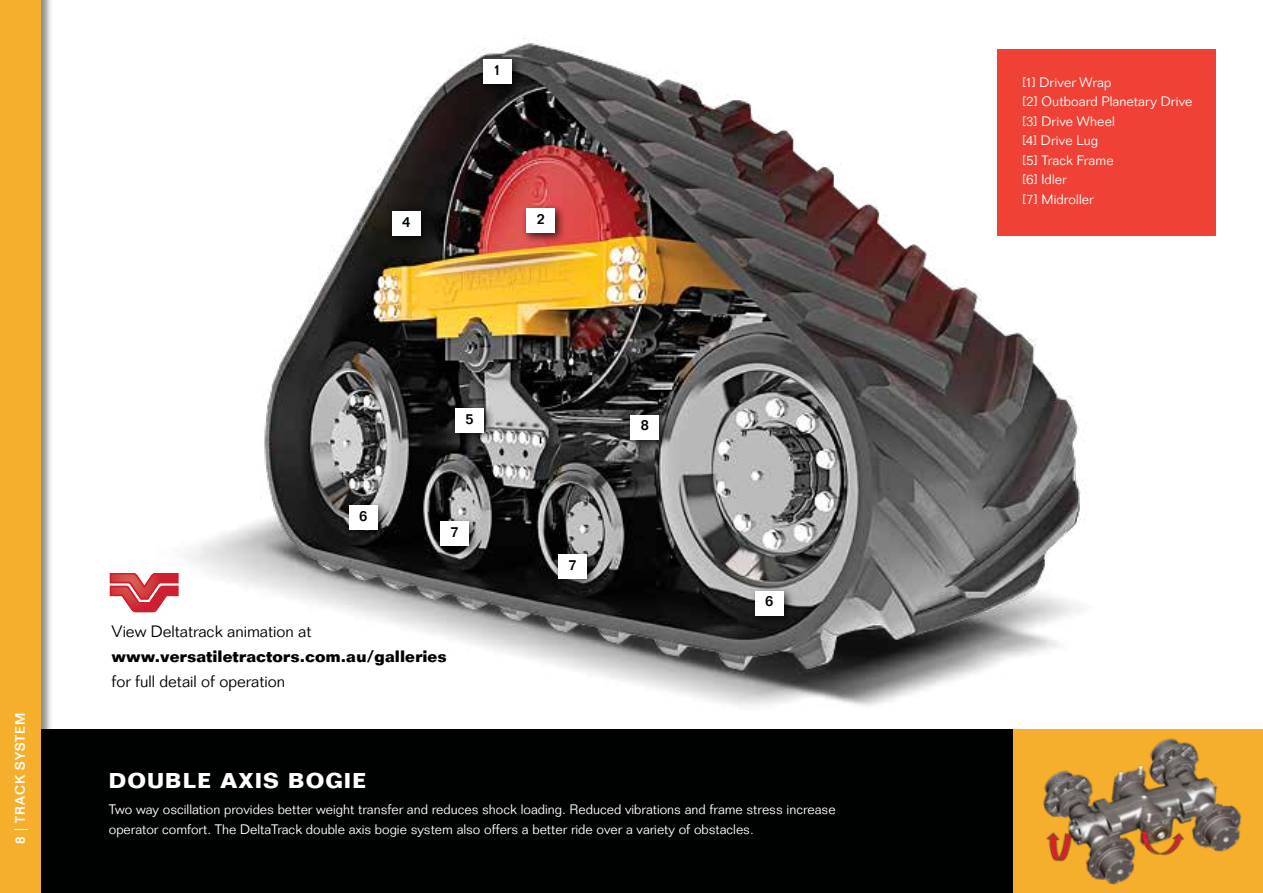
<style>
.page{position:relative;width:1263px;height:893px;background:#fff}
.page>*{position:absolute;margin:0;border:0;box-sizing:border-box;transform-origin:0 0}
.t1{font:700 21px "Folio Std";letter-spacing:.05em;color:#fff}
.t2{font:300 16.2px "Folio Std";color:#000}
.t3{font:700 16.2px "Folio Std";color:#000}
.t4{font:500 14.55px "Folio Std";color:#000101}
.t5{font:300 13.5px/19.5px "Folio Std";color:#fff}
.t6{font:500 13.5px "Folio Std";letter-spacing:.07em;color:#fff}
</style>
<div class="page">
<div style="left:1013px;top:729px;width:250px;height:164px;background:#f5af2d"></div>
<div style="left:40px;top:729px;width:973px;height:164px;background:#000101"></div>
<img style="left:1043px;top:738px;width:199px;height:147px">
<div style="left:0;top:0;width:53px;height:893px;background:#000;opacity:.45"></div>
<div style="left:0;top:0;width:40px;height:893px;background:#f5af2d"></div>
<img style="left:145px;top:38px;width:973px;height:668px">
<div style="left:477px;top:54px;width:46px;height:41px;background:#000;opacity:.75"></div>
<div style="left:483px;top:60px;width:29px;height:24px;background:#fff"></div>
<div style="left:521px;top:203px;width:45px;height:41px;background:#000;opacity:.75"></div>
<div style="left:526px;top:209px;width:29px;height:24px;background:#fff"></div>
<div style="left:386px;top:206px;width:46px;height:40px;background:#000;opacity:.75"></div>
<div style="left:392px;top:211px;width:29px;height:24px;background:#fff"></div>
<div style="left:450px;top:403px;width:45px;height:40px;background:#000;opacity:.75"></div>
<div style="left:455px;top:408px;width:29px;height:24px;background:#fff"></div>
<div style="left:625px;top:410px;width:45px;height:40px;background:#000;opacity:.75"></div>
<div style="left:630px;top:415px;width:29px;height:24px;background:#fff"></div>
<div style="left:435px;top:516px;width:45px;height:41px;background:#000;opacity:.75"></div>
<div style="left:440px;top:521px;width:29px;height:24px;background:#fff"></div>
<div style="left:343px;top:500px;width:46px;height:41px;background:#000;opacity:.75"></div>
<div style="left:349px;top:505px;width:29px;height:24px;background:#fff"></div>
<div style="left:553px;top:549px;width:45px;height:40px;background:#000;opacity:.75"></div>
<div style="left:558px;top:554px;width:29px;height:24px;background:#fff"></div>
<div style="left:749px;top:586px;width:46px;height:40px;background:#000;opacity:.75"></div>
<div style="left:755px;top:591px;width:29px;height:24px;background:#fff"></div>
<div style="left:997px;top:50px;width:218px;height:186px;background:#ef4135"></div>
<svg style="left:110px;top:573px;width:68px;height:39px"></svg>
<p class="t6" style="left:12px;top:844px;width:133px;rotate:-90deg">8 | TRACK SYSTEM</p>
<p class="t4" style="left:493px;top:61px;width:10px">1</p>
<p class="t4" style="left:402px;top:213px;width:10px">4</p>
<p class="t4" style="left:537px;top:210px;width:10px">2</p>
<p class="t4" style="left:359px;top:507px;width:10px">6</p>
<p class="t4" style="left:465px;top:410px;width:10px">5</p>
<p class="t4" style="left:451px;top:523px;width:10px">7</p>
<p class="t2" style="left:112px;top:621px;width:201px">View Deltatrack animation at</p>
<p class="t3" style="left:112px;top:646px;width:337px">www.versatiletractors.com.au/galleries</p>
<p class="t2" style="left:112px;top:672px;width:175px">for full detail of operation</p>
<p class="t4" style="left:568px;top:556px;width:10px">7</p>
<p class="t4" style="left:641px;top:417px;width:10px">8</p>
<p class="t4" style="left:765px;top:593px;width:10px">6</p>
<h1 class="t1" style="left:109px;top:767px;width:259px">DOUBLE AXIS BOGIE</h1>
<p class="t5" style="left:109px;top:800px;width:728px">Two way oscillation provides better weight transfer and reduces shock loading. Reduced vibrations and frame stress increase operator comfort. The DeltaTrack double axis bogie system also offers a better ride over a variety of obstacles.</p>
<p class="t5" style="left:1022px;top:72px;width:172px">[1] Driver Wrap<br>[2] Outboard Planetary Drive [3] Drive Wheel<br>[4] Drive Lug<br>[5] Track Frame<br>[6] Idler<br>[7] Midroller</p>
</div>
